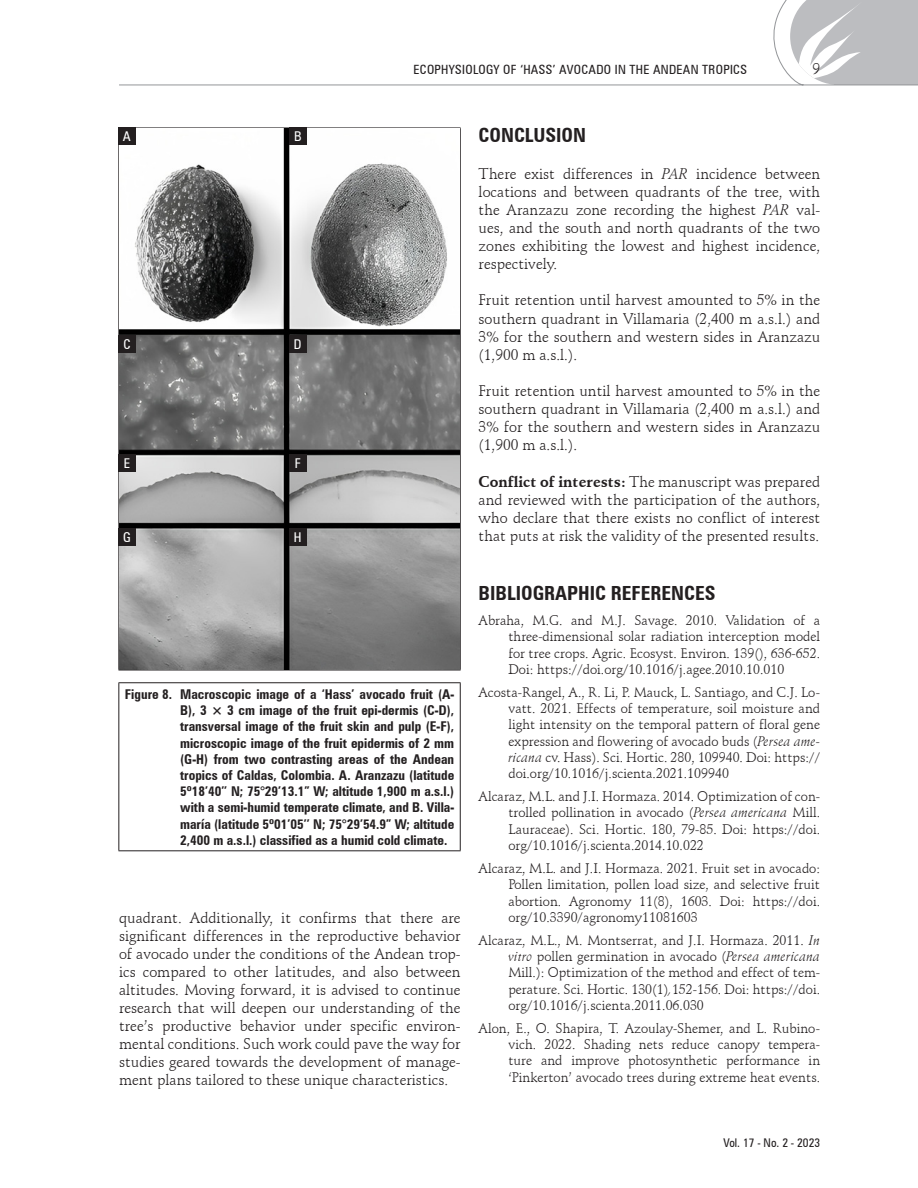
<style>
.page{position:relative;width:918px;height:1188px;background:#fff}
.page>*{position:absolute;margin:0;border:0;box-sizing:border-box;transform-origin:0 0}
._12_T1{font:700 condensed 19.5px "Zurich BT";color:#231f20}
._15_texto{font:15px/18.1px "Schneidler BT";color:#231f20;text-align:justify}
._23_Bibliografía{font:13.5px/16.4px "Schneidler BT";color:#231f20;text-align:justify}
._18_TAB_titulo{font:700 condensed 13.5px/16.2px "Zurich BT";color:#231f20;text-align:justify}
._20_TAB_encabezado{font:condensed 13.5px "Zurich BT";color:#fff}
.t1{font:condensed 12.75px "Zurich BT";letter-spacing:.025em;color:#231f20}
.t2{font:condensed 12px "Zurich BT";color:#231f20}
.s1{font-style:italic}
.s2{font-weight:700}
</style>
<div class="page">
<svg style="left:119px;top:0;width:799px;height:86px"></svg>
<hr style="left:118px;top:682px;width:343px;height:1px;background:#231f20">
<hr style="left:118px;top:683px;width:1px;height:167px;background:#231f20">
<hr style="left:460px;top:683px;width:1px;height:167px;background:#231f20">
<hr style="left:118px;top:850px;width:343px;height:1px;background:#231f20">
<hr style="left:118px;top:128px;width:1px;height:542px;background:#231f20">
<hr style="left:460px;top:128px;width:1px;height:542px;background:#231f20">
<hr style="left:118px;top:670px;width:343px;height:1px;background:#231f20">
<img style="left:119px;top:128px;width:341px;height:542px">
<div style="left:118px;top:128px;width:17px;height:17px;background:#231f20"></div>
<div style="left:289px;top:128px;width:17px;height:17px;background:#231f20"></div>
<div style="left:118px;top:335px;width:17px;height:17px;background:#231f20"></div>
<div style="left:289px;top:335px;width:17px;height:17px;background:#231f20"></div>
<div style="left:118px;top:455px;width:17px;height:17px;background:#231f20"></div>
<div style="left:289px;top:455px;width:17px;height:17px;background:#231f20"></div>
<div style="left:118px;top:529px;width:17px;height:17px;background:#231f20"></div>
<div style="left:289px;top:529px;width:17px;height:17px;background:#231f20"></div>
<p class="_20_TAB_encabezado" style="left:123px;top:128px;width:9px">A</p>
<p class="_20_TAB_encabezado" style="left:294px;top:128px;width:9px">B</p>
<p class="_20_TAB_encabezado" style="left:123px;top:336px;width:9px">C</p>
<p class="_20_TAB_encabezado" style="left:294px;top:336px;width:9px">D</p>
<p class="_20_TAB_encabezado" style="left:124px;top:455px;width:8px">E</p>
<p class="_20_TAB_encabezado" style="left:295px;top:455px;width:8px">F</p>
<p class="_20_TAB_encabezado" style="left:123px;top:529px;width:9px">G</p>
<p class="_20_TAB_encabezado" style="left:294px;top:529px;width:9px">H</p>
<p class="t1" style="left:414px;top:62px;width:335px">ECOPHYSIOLOGY OF ‘HASS’ AVOCADO IN THE ANDEAN TROPICS</p>
<p class="_15_texto" style="left:812px;top:60px;width:9px">9</p>
<p class="_12_T1" style="left:479px;top:124px;width:109px">CONCLUSION</p>
<p class="_15_texto" style="left:479px;top:164px;width:343px">There exist differences in <span class="s1">PAR</span> incidence between locations and between quadrants of the tree, with the Aranzazu zone recording the highest <span class="s1">PAR</span> val&shy;ues, and the south and north quadrants of the two zones exhibiting the lowest and highest incidence, respectively.</p>
<p class="_15_texto" style="left:479px;top:291px;width:343px">Fruit retention until harvest amounted to 5% in the southern quadrant in Villamaria (2,400 m a.s.l.) and 3% for the southern and western sides in Aranzazu (1,900 m a.s.l.).</p>
<p class="_15_texto" style="left:479px;top:382px;width:343px">Fruit retention until harvest amounted to 5% in the southern quadrant in Villamaria (2,400 m a.s.l.) and 3% for the southern and western sides in Aranzazu (1,900 m a.s.l.).</p>
<p class="_15_texto" style="left:479px;top:472px;width:343px"><span class="s2">Conflict of interests:</span> The manuscript was prepared and reviewed with the participation of the authors, who declare that there exists no conflict of interest that puts at risk the validity of the presented results.</p>
<p class="_18_TAB_titulo" style="left:180px;top:686px;width:276px;text-indent:-55px">Figure 8. Macroscopic image of a ‘Hass’ avocado fruit (A-B), 3 × 3 cm image of the fruit epi-dermis (C-D), transversal image of the fruit skin and pulp (E-F), microscopic image of the fruit epidermis of 2 mm (G-H) from two contrasting areas of the Andean tropics of Caldas, Colombia. A. Aranzazu (latitude 5º18’40’’ N; 75°29’13.1” W; altitude 1,900 m a.s.l.) with a semi-humid temperate climate, and B. Villa&shy;maría (latitude 5º01’05’’ N; 75°29’54.9” W; altitude 2,400 m a.s.l.) classified as a humid cold climate.</p>
<p class="_15_texto" style="left:119px;top:909px;width:343px">quadrant. Additionally, it confirms that there are significant differences in the reproductive behavior of avocado under the conditions of the Andean trop&shy;ics compared to other latitudes, and also between altitudes. Moving forward, it is advised to continue research that will deepen our understanding of the tree’s productive behavior under specific environ&shy;mental conditions. Such work could pave the way for studies geared towards the development of manage&shy;ment plans tailored to these unique characteristics.</p>
<p class="_12_T1" style="left:479px;top:582px;width:238px">BIBLIOGRAPHIC REFERENCES</p>
<p class="_23_Bibliografía" style="left:508px;top:612px;width:313px;text-indent:-30px">Abraha, M.G. and M.J. Savage. 2010. Validation of a three-dimensional solar radiation interception model for tree crops. Agric. Ecosyst. Environ. 139(), 636-652.<br>Doi: https://doi.org/10.1016/j.agee.2010.10.010</p>
<p class="_23_Bibliografía" style="left:508px;top:684px;width:313px;text-indent:-30px">Acosta-Rangel, A., R. Li, P. Mauck, L. Santiago, and C.J. Lo&shy;vatt. 2021. Effects of temperature, soil moisture and light intensity on the temporal pattern of floral gene expression and flowering of avocado buds (<span class="s1">Persea ame&shy;ricana</span> cv. Hass). Sci. Hortic. 280, 109940. Doi: https:// doi.org/10.1016/j.scienta.2021.109940</p>
<p class="_23_Bibliografía" style="left:508px;top:788px;width:313px;text-indent:-30px">Alcaraz, M.L. and J.I. Hormaza. 2014. Optimization of con&shy;trolled pollination in avocado (<span class="s1">Persea americana</span> Mill.<br>Lauraceae). Sci. Hortic. 180, 79-85. Doi: https://doi. org/10.1016/j.scienta.2014.10.022</p>
<p class="_23_Bibliografía" style="left:508px;top:860px;width:313px;text-indent:-30px">Alcaraz, M.L. and J.I. Hormaza. 2021. Fruit set in avocado:<br>Pollen limitation, pollen load size, and selective fruit abortion. Agronomy 11(8), 1603. Doi: https://doi. org/10.3390/agronomy11081603</p>
<p class="_23_Bibliografía" style="left:508px;top:932px;width:313px;text-indent:-30px">Alcaraz, M.L., M. Montserrat, and J.I. Hormaza. 2011. <span class="s1">In vitro</span> pollen germination in avocado (<span class="s1">Persea americana </span>Mill.): Optimization of the method and effect of tem&shy;perature. Sci. Hortic. 130(1)<span class="s1">,</span>152-156. Doi: https://doi. org/10.1016/j.scienta.2011.06.030</p>
<p class="_23_Bibliografía" style="left:508px;top:1020px;width:313px;text-indent:-30px">Alon, E., O. Shapira, T. Azoulay-Shemer, and L. Rubino&shy;vich. 2022. Shading nets reduce canopy tempera&shy;ture and improve photosynthetic performance in ‘Pinkerton’ avocado trees during extreme heat events.</p>
<p class="t2" style="left:724px;top:1135px;width:98px">Vol. 17 - No. 2 - 2023</p>
</div>
